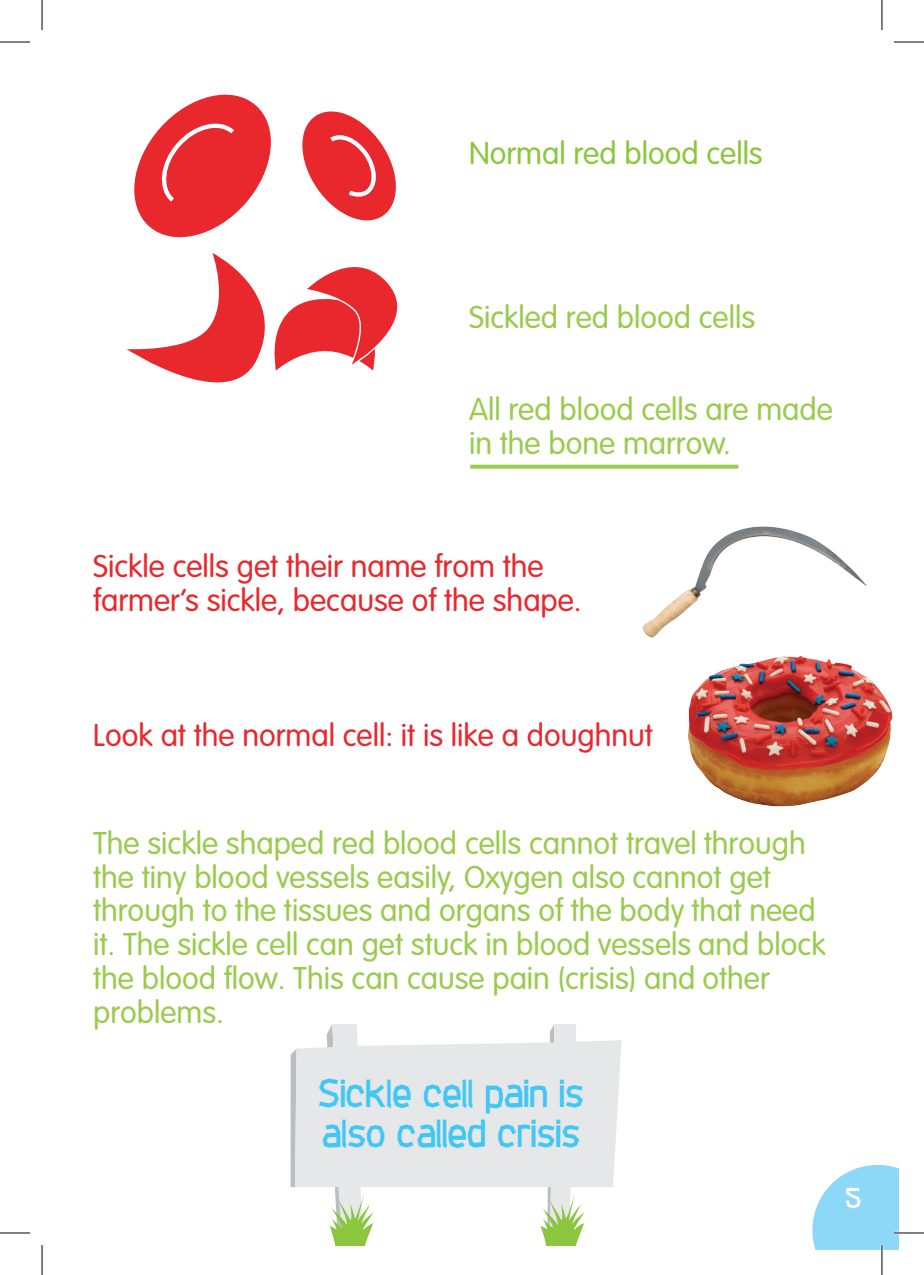
<style>
.page{position:relative;width:924px;height:1275px;background:#fff}
.page>*{position:absolute;margin:0;border:0;box-sizing:border-box;transform-origin:0 0}
.Large_Copy_White{font:900 38px/40px "Attac";color:#40c7f4}
.Large_Copy_Red{font:300 31px/33.8px "VAG Rounded Std";color:#9acb4e}
.Large_Copy_Red-2{font:300 31px/34px "VAG Rounded Std";color:#e9282d}
.Large_Copy_Green{font:300 31px/34px "VAG Rounded Std";color:#9acb4e}
.Large_Copy_Green-2{font:300 31px "VAG Rounded Std";color:#8bc63e}
.t1{font:900 28px "Attac";color:#fff}
</style>
<div class="page">
<svg style="left:812px;top:1165px;width:86px;height:85px;background:#9cdcf7"></svg>
<svg style="left:127px;top:94px;width:271px;height:289px"></svg>
<svg style="left:470px;top:465px;width:268px;height:4px"></svg>
<img style="left:688px;top:655px;width:204px;height:151px">
<svg style="left:290px;top:1050px;width:5px;height:137px"></svg>
<svg style="left:295px;top:1040px;width:326px;height:173px;fill:#e6e7e9"></svg>
<svg style="left:326px;top:1024px;width:47px;height:222px;background:#dfe5d9"></svg>
<svg style="left:540px;top:1024px;width:44px;height:222px;background:#dee5d8"></svg>
<img style="left:642px;top:526px;width:225px;height:112px">
<hr style="left:893px;top:1231px;width:30px;height:3px;background:#fff">
<hr style="left:880px;top:1245px;width:2px;height:30px;background:#fff">
<hr style="left:0;top:42px;width:30px;height:1px;background:#000">
<hr style="left:893px;top:42px;width:30px;height:1px;background:#000">
<hr style="left:0;top:1232px;width:30px;height:1px;background:#000">
<hr style="left:893px;top:1232px;width:30px;height:1px;background:#000">
<hr style="left:42px;top:0;width:1px;height:30px;background:#000">
<hr style="left:42px;top:1245px;width:1px;height:30px;background:#000">
<hr style="left:881px;top:0;width:1px;height:30px;background:#000">
<hr style="left:881px;top:1245px;width:1px;height:30px;background:#000">
<p class="Large_Copy_Green-2" style="left:469px;top:136px;width:295px">Normal red blood cells</p>
<p class="Large_Copy_Green" style="left:469px;top:301px;width:287px">Sickled red blood cells</p>
<p class="Large_Copy_Green" style="left:469px;top:393px;width:365px">All red blood cells are made in the bone marrow.</p>
<p class="Large_Copy_Red-2" style="left:93px;top:550px;width:490px">Sickle cells get their name from the farmer’s sickle, because of the shape.</p>
<p class="Large_Copy_Red-2" style="left:93px;top:719px;width:561px">Look at the normal cell: it is like a doughnut</p>
<p class="Large_Copy_Red" style="left:93px;top:827px;width:733px">The sickle shaped red blood cells cannot travel through the tiny blood vessels easily, Oxygen also cannot get through to the tissues and organs of the body that need it. The sickle cell can get stuck in blood vessels and block the blood flow. This can cause pain (crisis) and other problems.</p>
<p class="Large_Copy_White" style="left:318px;top:1070px;width:267px">Sickle cell pain is also called crisis</p>
<p class="t1" style="left:844px;top:1177px;width:18px">5</p>
</div>
